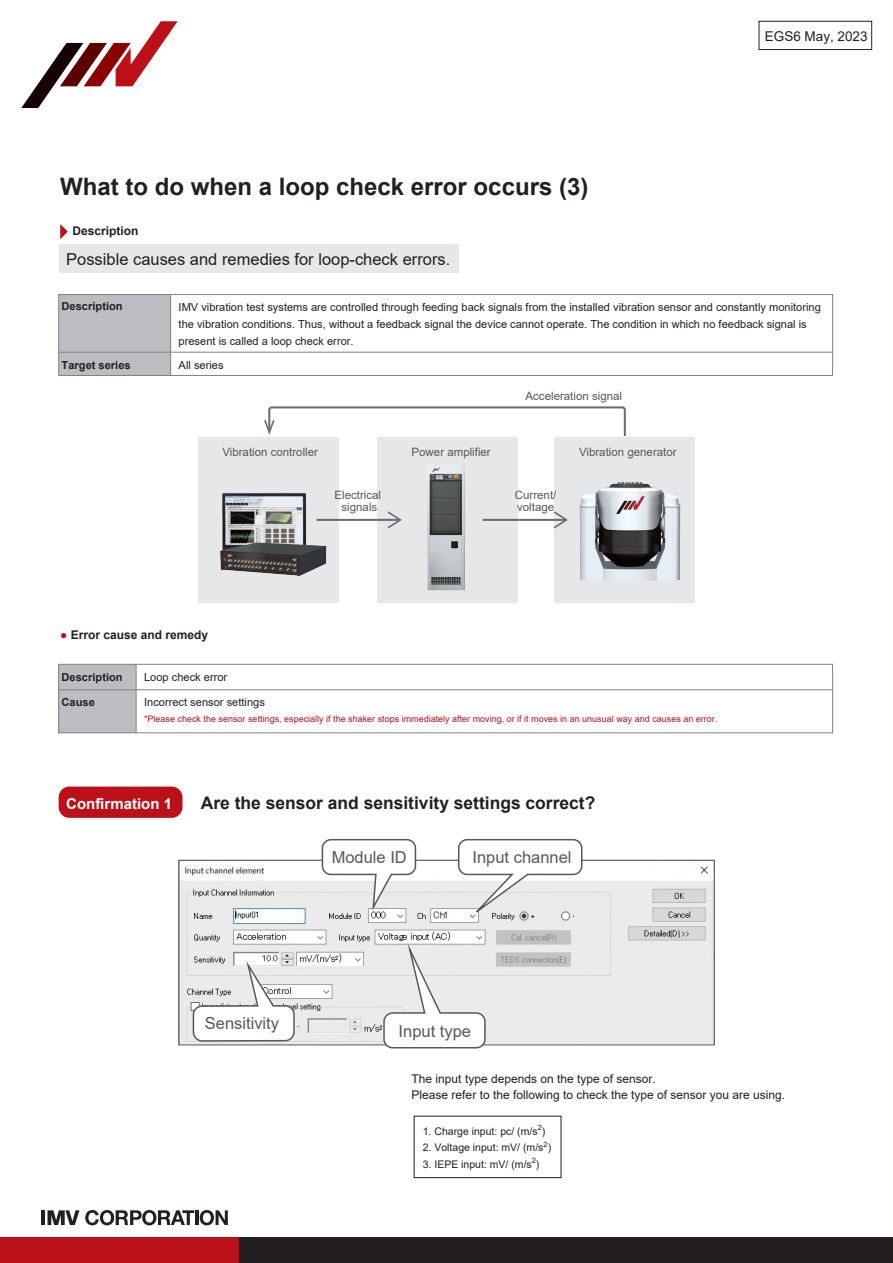
<style>
.page{position:relative;width:893px;height:1263px;background:#fff}
.page>*{position:absolute;margin:0;border:0;box-sizing:border-box;transform-origin:0 0}
.t1{font:700 24px "Arial";color:#231f20}
.t2{font:700 17.4px "Arial";color:#231f20}
.t3{font:16.5px "Arial";color:#231f20}
.t4{font:16.5px "Arial";color:#57585a}
.t5{font:700 15px "Arial";color:#fff}
.t6{font:13.5px "Arial";color:#231f20}
.t7{font:12px/16.5px "Arial";color:#231f20}
.t8{font:700 12px "Arial";color:#231f20}
.t9{font:11.55px/12px "Arial";color:#57585a;text-align:center}
.t10{font:11.1px/17.1px "Arial";color:#231f20}
.t11{font:700 11.1px "Arial";color:#231f20}
.t12{font:10.5px "Arial";color:#231f20}
.t13{font:9px "Arial";color:#bb1018}
.s1{color:#bb1018}
</style>
<div class="page">
<div style="left:59px;top:664px;width:77px;height:69px;background:#bcbdc0"></div>
<div style="left:58px;top:664px;width:775px;height:69px;border:1px solid #808285"></div>
<hr style="left:59px;top:689px;width:774px;height:1px;background:#808285">
<hr style="left:136px;top:664px;width:1px;height:69px;background:#808285">
<svg style="left:60px;top:224px;width:8px;height:15px"></svg>
<div style="left:59px;top:786px;width:123px;height:32px;background:#bb1018;border-radius:11px"></div>
<img style="left:181px;top:862px;width:531px;height:181px">
<svg style="left:321px;top:839px;width:96px;height:75px"></svg>
<svg style="left:457px;top:839px;width:126px;height:84px"></svg>
<svg style="left:383px;top:936px;width:103px;height:113px"></svg>
<svg style="left:192px;top:956px;width:103px;height:86px"></svg>
<div style="left:414px;top:1116px;width:147px;height:62px;border:1px solid #231f20"></div>
<div style="left:198px;top:437px;width:141px;height:166px;background:#e6e7e9"></div>
<div style="left:554px;top:437px;width:141px;height:166px;background:#e6e7e9"></div>
<div style="left:377px;top:437px;width:140px;height:166px;background:#e6e7e9"></div>
<svg style="left:264px;top:406px;width:362px;height:30px"></svg>
<hr style="left:318px;top:519px;width:81px;height:2px;background:#6c6d70">
<svg style="left:388px;top:511px;width:13px;height:17px"></svg>
<hr style="left:484px;top:519px;width:81px;height:2px;background:#6c6d70">
<svg style="left:554px;top:511px;width:13px;height:17px"></svg>
<img style="left:579px;top:482px;width:102px;height:99px">
<div style="left:59px;top:244px;width:399px;height:29px;background:#e6e7e9"></div>
<div style="left:59px;top:295px;width:112px;height:80px;background:#bcbdc0"></div>
<div style="left:58px;top:294px;width:775px;height:82px;border:1px solid #808285"></div>
<hr style="left:59px;top:352px;width:773px;height:1px;background:#808285">
<hr style="left:170px;top:295px;width:1px;height:80px;background:#808285">
<img style="left:427px;top:466px;width:38px;height:125px">
<img style="left:220px;top:493px;width:110px;height:83px">
<svg style="left:21px;top:21px;width:157px;height:87px"></svg>
<div style="left:0;top:1238px;width:893px;height:25px;background:#231f20"></div>
<div style="left:0;top:1238px;width:239px;height:25px;background:#bb1018"></div>
<hr style="left:41px;top:1210px;width:4px;height:15px;background:#231f20">
<svg style="left:48px;top:1210px;width:31px;height:15px"></svg>
<svg style="left:85px;top:1210px;width:109px;height:15px"></svg>
<hr style="left:195px;top:1210px;width:3px;height:15px;background:#231f20">
<svg style="left:200px;top:1210px;width:28px;height:15px"></svg>
<div style="left:759px;top:21px;width:113px;height:29px;border:1px solid #231f20"></div>
<h1 class="t1" style="left:60px;top:170px;width:530px">What to do when a loop check error occurs (3)</h1>
<p class="t8" style="left:73px;top:222px;width:68px">Description</p>
<p class="t6" style="left:765px;top:27px;width:104px">EGS6 May, 2023</p>
<h3 class="t3" style="left:66px;top:248px;width:386px">Possible causes and remedies for loop-check errors.</h3>
<p class="t11" style="left:62px;top:298px;width:63px">Description</p>
<p class="t10" style="left:179px;top:298px;width:644px">IMV vibration test systems are controlled through feeding back signals from the installed vibration sensor and constantly monitoring the vibration conditions. Thus, without a feedback signal the device cannot operate. The condition in which no feedback signal is present is called a loop check error.</p>
<p class="t11" style="left:62px;top:357px;width:71px">Target series</p>
<p class="t10" style="left:179px;top:357px;width:46px">All series</p>
<p class="t9" style="left:526px;top:390px;width:98px">Acceleration signal</p>
<p class="t9" style="left:222px;top:446px;width:97px">Vibration controller</p>
<p class="t9" style="left:412px;top:446px;width:81px">Power amplifier</p>
<p class="t9" style="left:579px;top:446px;width:99px">Vibration generator</p>
<p class="t8" style="left:60px;top:626px;width:149px"><span class="s1">●</span> Error cause and remedy</p>
<p class="t9" style="left:334px;top:489px;width:48px">Electrical signals</p>
<p class="t9" style="left:515px;top:489px;width:43px;text-align:left">Current/ voltage</p>
<p class="t11" style="left:62px;top:669px;width:63px">Description</p>
<p class="t11" style="left:62px;top:695px;width:35px">Cause</p>
<p class="t10" style="left:144px;top:669px;width:85px">Loop check error</p>
<p class="t10" style="left:144px;top:694px;width:122px">Incorrect sensor settings</p>
<p class="t13" style="left:144px;top:712px;width:575px">*Please check the sensor settings, especially if the shaker stops immediately after moving, or if it moves in an unusual way and causes an error.</p>
<h3 class="t5" style="left:66px;top:793px;width:107px">Confirmation 1</h3>
<h2 class="t2" style="left:201px;top:791px;width:396px">Are the sensor and sensitivity settings correct?</h2>
<h3 class="t4" style="left:332px;top:846px;width:77px">Module ID</h3>
<h3 class="t4" style="left:472px;top:846px;width:101px">Input channel</h3>
<h3 class="t4" style="left:205px;top:1012px;width:76px">Sensitivity</h3>
<h3 class="t4" style="left:399px;top:1019px;width:74px">Input type</h3>
<p class="t7" style="left:412px;top:1070px;width:375px">The input type depends on the type of sensor.<br>Please refer to the following to check the type of sensor you are using.</p>
<p class="t12" style="left:423px;top:1123px;width:124px">1. Charge input: pc/ (m/s<sup>2</sup>)</p>
<p class="t12" style="left:423px;top:1140px;width:130px">2. Voltage input: mV/ (m/s<sup>2</sup>)</p>
<p class="t12" style="left:423px;top:1156px;width:118px">3. IEPE input: mV/ (m/s<sup>2</sup>)</p>
</div>
